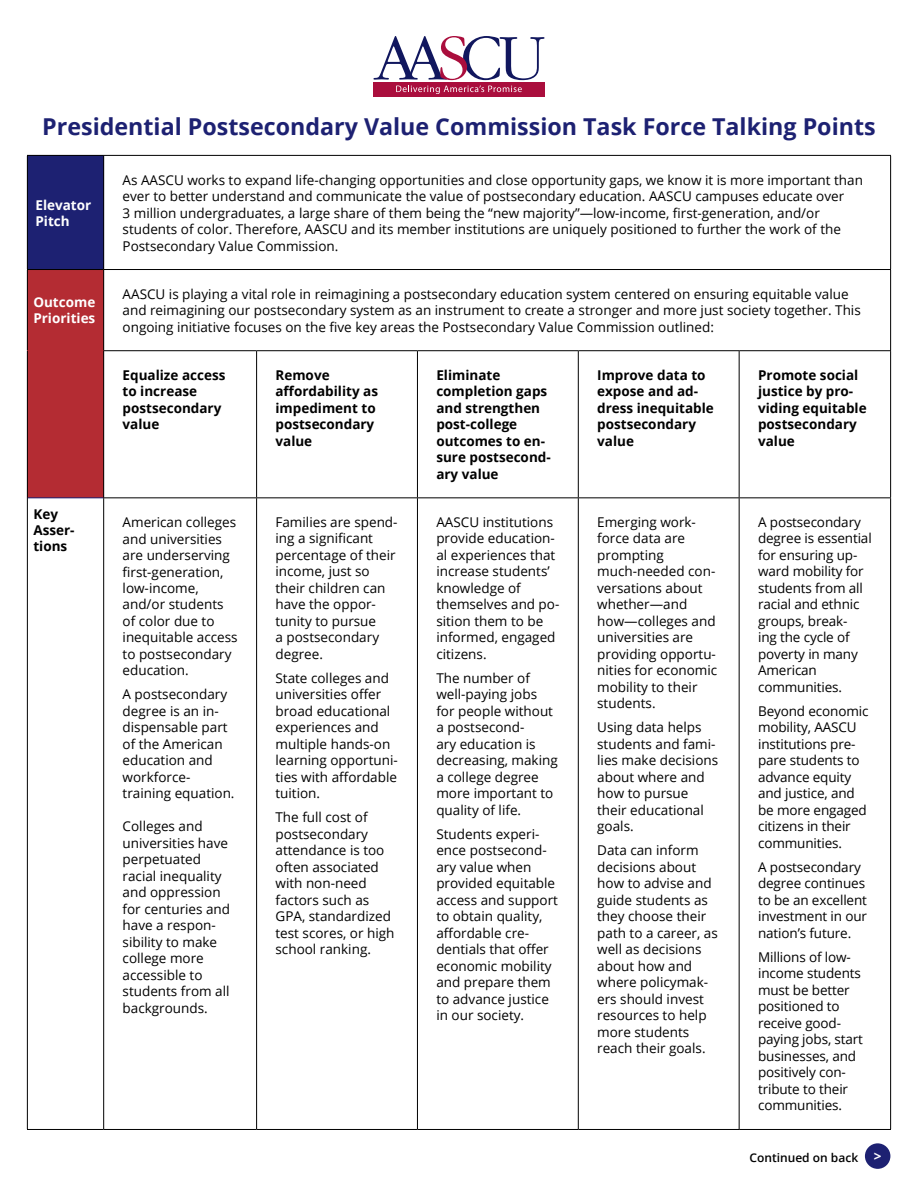
<style>
.page{position:relative;width:918px;height:1188px;background:#fff}
.page>*{position:absolute;margin:0;border:0;box-sizing:border-box;transform-origin:0 0}
.t1{font:700 23.25px "Open Sans";color:#1d2172}
.t2{font:13.5px/16.5px "Open Sans";color:#000}
.t3{font:700 13.5px/16.5px "Open Sans";color:#000}
.t4{font:700 13.5px/16.2px "Open Sans";color:#fff}
.t5{font:600 12px "Open Sans";color:#000}
.s1{font-weight:700;font-size:13.5px;color:#fff}
</style>
<div class="page">
<div style="left:27px;top:155px;width:77px;height:115px;background:#1d2172"></div>
<div style="left:27px;top:270px;width:77px;height:81px;background:#b42c33"></div>
<hr style="left:27px;top:155px;width:77px;height:1px;background:#000">
<hr style="left:27px;top:156px;width:1px;height:113px;background:#000">
<hr style="left:104px;top:155px;width:787px;height:1px;background:#000">
<hr style="left:103px;top:156px;width:1px;height:113px;background:#000">
<hr style="left:890px;top:156px;width:1px;height:113px;background:#000">
<hr style="left:27px;top:269px;width:77px;height:1px;background:#000">
<hr style="left:27px;top:270px;width:1px;height:80px;background:#000">
<hr style="left:27px;top:350px;width:77px;height:1px;background:#000">
<hr style="left:104px;top:269px;width:787px;height:1px;background:#000">
<hr style="left:103px;top:270px;width:1px;height:80px;background:#000">
<hr style="left:890px;top:270px;width:1px;height:81px;background:#000">
<div style="left:27px;top:351px;width:77px;height:147px;background:#b42c33"></div>
<hr style="left:27px;top:351px;width:1px;height:147px;background:#000">
<hr style="left:103px;top:350px;width:154px;height:1px;background:#000">
<hr style="left:103px;top:351px;width:1px;height:146px;background:#000">
<hr style="left:257px;top:350px;width:160px;height:1px;background:#000">
<hr style="left:256px;top:351px;width:1px;height:146px;background:#000">
<hr style="left:417px;top:350px;width:161px;height:1px;background:#000">
<hr style="left:417px;top:351px;width:1px;height:146px;background:#000">
<hr style="left:578px;top:350px;width:161px;height:1px;background:#000">
<hr style="left:578px;top:351px;width:1px;height:146px;background:#000">
<hr style="left:739px;top:350px;width:152px;height:1px;background:#000">
<hr style="left:739px;top:351px;width:1px;height:146px;background:#000">
<hr style="left:890px;top:351px;width:1px;height:146px;background:#000">
<hr style="left:28px;top:497px;width:75px;height:1px;background:#1d2172">
<hr style="left:27px;top:498px;width:1px;height:631px;background:#000">
<hr style="left:103px;top:497px;width:154px;height:1px;background:#000">
<hr style="left:103px;top:498px;width:1px;height:631px;background:#000">
<hr style="left:257px;top:497px;width:160px;height:1px;background:#000">
<hr style="left:256px;top:498px;width:1px;height:631px;background:#000">
<hr style="left:417px;top:497px;width:161px;height:1px;background:#000">
<hr style="left:417px;top:498px;width:1px;height:631px;background:#000">
<hr style="left:578px;top:497px;width:161px;height:1px;background:#000">
<hr style="left:578px;top:498px;width:1px;height:631px;background:#000">
<hr style="left:739px;top:497px;width:152px;height:1px;background:#000">
<hr style="left:739px;top:498px;width:1px;height:631px;background:#000">
<hr style="left:890px;top:498px;width:1px;height:631px;background:#000">
<hr style="left:27px;top:1129px;width:77px;height:1px;background:#000">
<hr style="left:104px;top:1129px;width:153px;height:1px;background:#000">
<hr style="left:257px;top:1129px;width:160px;height:1px;background:#000">
<hr style="left:417px;top:1129px;width:161px;height:1px;background:#000">
<hr style="left:578px;top:1129px;width:161px;height:1px;background:#000">
<hr style="left:739px;top:1129px;width:152px;height:1px;background:#000">
<div style="left:865px;top:1143px;width:25px;height:26px;background:#1d2172;border-radius:50%"></div>
<div style="left:373px;top:82px;width:172px;height:15px;background:#aa0e3d"></div>
<svg style="left:373px;top:36px;width:172px;height:58px"></svg>
<h1 class="t1" style="left:42px;top:110px;width:835px">Presidential Postsecondary Value Commission Task Force Talking Points</h1>
<p class="t4" style="left:35px;top:196px;width:57px">Elevator<br>Pitch</p>
<p class="t2" style="left:123px;top:171px;width:742px">As AASCU works to expand life-changing opportunities and close opportunity gaps, we know it is more important than ever to better understand and communicate the value of postsecondary education. AASCU campuses educate over<br>3 million undergraduates, a large share of them being the “new majority”—low-income, first-generation, and/or students of color. Therefore, AASCU and its member institutions are uniquely positioned to further the work of the Postsecondary Value Commission.</p>
<p class="t4" style="left:33px;top:294px;width:64px">Outcome<br>Priorities</p>
<p class="t2" style="left:123px;top:285px;width:740px">AASCU is playing a vital role in reimagining a postsecondary education system centered on ensuring equitable value and reimagining our postsecondary system as an instrument to create a stronger and more just society together. This ongoing initiative focuses on the five key areas the Postsecondary Value Commission outlined:</p>
<p class="t3" style="left:123px;top:366px;width:104px">Equalize access to increase postsecondary value</p>
<p class="t3" style="left:276px;top:366px;width:104px">Remove affordability as impediment to postsecondary value</p>
<p class="t3" style="left:436px;top:366px;width:116px">Eliminate completion gaps and strengthen post-college outcomes to en&shy;sure postsecond&shy;ary value</p>
<p class="t3" style="left:597px;top:366px;width:118px">Improve data to expose and ad&shy;dress inequitable postsecondary value</p>
<p class="t3" style="left:758px;top:366px;width:110px">Promote social justice by pro&shy;viding equitable postsecondary value</p>
<p class="t3" style="left:33px;top:506px;width:43px">Key<br>Asser&shy;tions</p>
<p class="t2" style="left:123px;top:514px;width:117px">American colleges and universities are underserving first-generation, low-income, and/or students of color due to inequitable access to postsecondary education.</p>
<p class="t2" style="left:123px;top:686px;width:113px">A postsecondary degree is an in&shy;dispensable part of the American education and workforce&shy;training equation.</p>
<p class="t2" style="left:123px;top:818px;width:109px">Colleges and universities have perpetuated racial inequality and oppression for centuries and have a respon&shy;sibility to make college more accessible to students from all backgrounds.</p>
<p class="t2" style="left:758px;top:513px;width:115px">A postsecondary degree is essential for ensuring up&shy;ward mobility for students from all racial and ethnic groups, break-<br>ing the cycle of poverty in many<br>American communities.</p>
<p class="t2" style="left:758px;top:702px;width:112px">Beyond economic mobility, AASCU institutions pre&shy;pare students to advance equity and justice, and be more engaged citizens in their communities.</p>
<p class="t2" style="left:758px;top:858px;width:110px">A postsecondary degree continues to be an excellent investment in our nation’s future.</p>
<p class="t2" style="left:758px;top:948px;width:106px">Millions of low&shy;income students must be better positioned to receive good&shy;paying jobs, start businesses, and positively con&shy;tribute to their communities.</p>
<p class="t2" style="left:597px;top:513px;width:122px">Emerging work&shy;force data are prompting much-needed con&shy;versations about whether—and how—colleges and universities are providing opportu&shy;nities for economic mobility to their students.</p>
<p class="t2" style="left:597px;top:719px;width:123px">Using data helps students and fami&shy;lies make decisions about where and how to pursue their educational goals.</p>
<p class="t2" style="left:597px;top:842px;width:122px">Data can inform decisions about how to advise and guide students as they choose their path to a career, as well as decisions about how and where policymak&shy;ers should invest resources to help more students reach their goals.</p>
<p class="t2" style="left:276px;top:513px;width:124px">Families are spend&shy;ing a significant percentage of their income, just so their children can have the oppor&shy;tunity to pursue<br>a postsecondary degree.</p>
<p class="t2" style="left:276px;top:669px;width:124px">State colleges and universities offer broad educational experiences and multiple hands-on learning opportuni&shy;ties with affordable tuition.</p>
<p class="t2" style="left:276px;top:809px;width:120px">The full cost of postsecondary attendance is too often associated with non-need factors such as<br>GPA, standardized test scores, or high school ranking.</p>
<p class="t2" style="left:436px;top:513px;width:125px">AASCU institutions provide education&shy;al experiences that increase students’ knowledge of themselves and po&shy;sition them to be informed, engaged citizens.</p>
<p class="t2" style="left:436px;top:669px;width:123px">The number of well-paying jobs for people without a postsecond-<br>ary education is decreasing, making a college degree more important to quality of life.</p>
<p class="t2" style="left:436px;top:825px;width:123px">Students experi&shy;ence postsecond&shy;ary value when provided equitable access and support to obtain quality, affordable cre&shy;dentials that offer economic mobility and prepare them to advance justice in our society.</p>
<p class="t5" style="left:750px;top:1149px;width:134px">Continued on back <span class="s1">&gt;</span></p>
</div>
